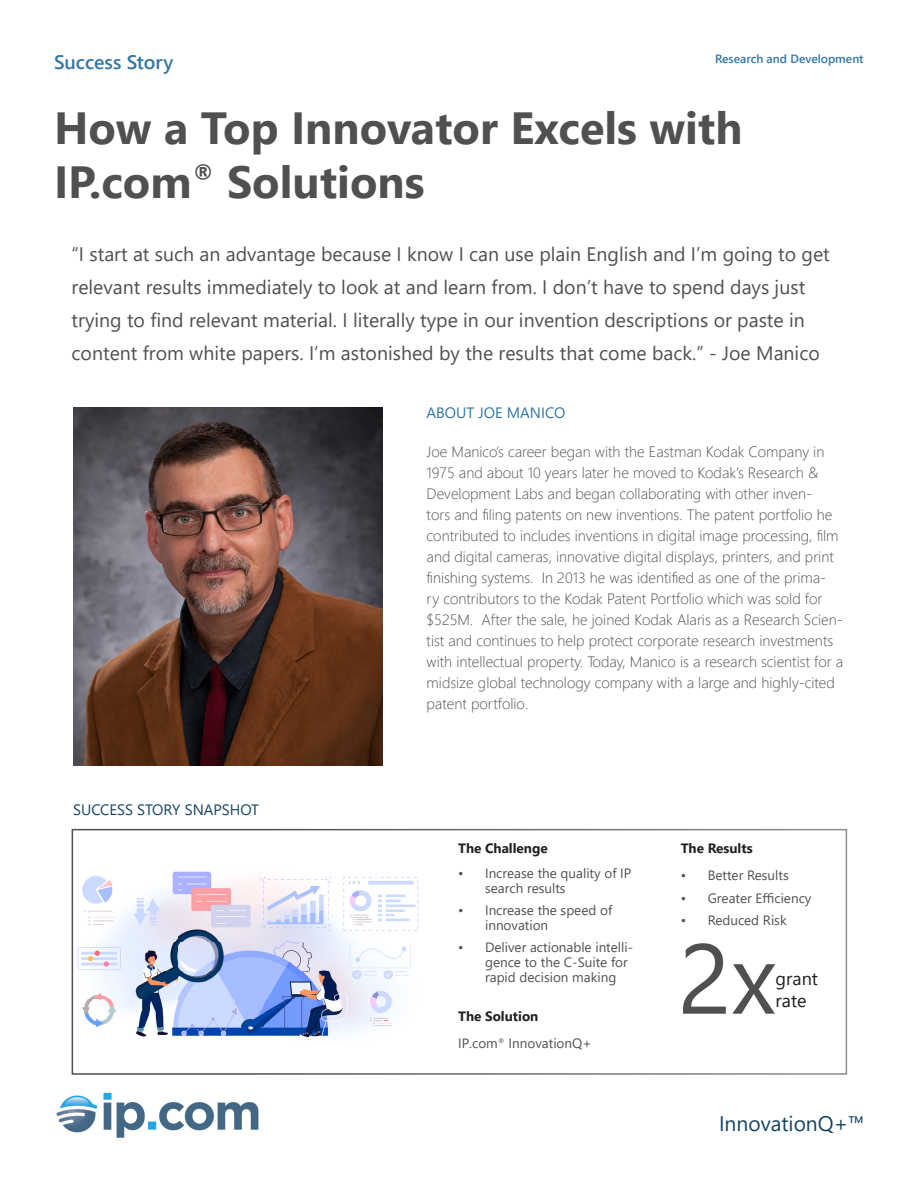
<style>
.page{position:relative;width:918px;height:1188px;background:#fff}
.page>*{position:absolute;margin:0;border:0;box-sizing:border-box;transform-origin:0 0}
.t1{font:99px "Segoe UI";color:#505052}
.Headline{font:700 45px "Segoe UI";color:#505052}
.t2{font:21px "Segoe UI";color:#144463}
.Headline-2{font:19.5px/33px "Segoe UI";color:#505052}
.t3{font:600 19.5px "Segoe UI";color:#3076a7}
.t4{font:18px/21.6px "Segoe UI";color:#231f20}
.t5{font:300 15px/21px "Segoe UI";color:#505052}
.t6{font:15px "Segoe UI";color:#144463}
.t7{font:15px "Segoe UI";color:#3076a7}
.t8{font:13.5px/15px "Segoe UI";color:#505052}
.t9{font:700 13.5px "Segoe UI";color:#231f20}
.t10{font:600 12px "Segoe UI";color:#3076a7}
</style>
<div class="page">
<div style="left:72px;top:829px;width:775px;height:246px;background:#fff;border:2px solid #505052"></div>
<img style="left:56px;top:1092px;width:203px;height:46px">
<img style="left:73px;top:407px;width:310px;height:359px">
<img style="left:77px;top:871px;width:342px;height:167px">
<p class="t3" style="left:54px;top:44px;width:121px">Success Story</p>
<p class="t10" style="left:715px;top:47px;width:150px">Research and Development</p>
<p class="Headline" style="left:54px;top:86px;width:690px">How a Top Innovator Excels with</p>
<p class="Headline" style="left:54px;top:140px;width:372px">IP.com<sup>®</sup> Solutions</p>
<p class="Headline-2" style="left:72px;top:236px;width:760px">“I start at such an advantage because I know I can use plain English and I’m going to get relevant results immediately to look at and learn from. I don’t have to spend days just trying to find relevant material. I literally type in our invention descriptions or paste in content from white papers. I’m astonished by the results that come back.” - Joe Manico</p>
<p class="t6" style="left:73px;top:795px;width:187px">SUCCESS STORY SNAPSHOT</p>
<p class="t7" style="left:427px;top:399px;width:140px">ABOUT JOE MANICO</p>
<p class="t5" style="left:427px;top:440px;width:418px">Joe Manico’s career began with the Eastman Kodak Company in 1975 and about 10 years later he moved to Kodak’s Research &amp; Development Labs and began collaborating with other inven-<br>tors and filing patents on new inventions. The patent portfolio he contributed to includes inventions in digital image processing, film and digital cameras, innovative digital displays, printers, and print finishing systems. In 2013 he was identified as one of the prima-<br>ry contributors to the Kodak Patent Portfolio which was sold for $525M. After the sale, he joined Kodak Alaris as a Research Scien&shy;tist and continues to help protect corporate research investments with intellectual property. Today, Manico is a research scientist for a midsize global technology company with a large and highly-cited patent portfolio.</p>
<p class="t9" style="left:458px;top:835px;width:91px">The Challenge</p>
<p class="t8" style="left:485px;top:865px;width:148px;text-indent:-27px">• Increase the quality of IP search results</p>
<p class="t8" style="left:485px;top:902px;width:129px;text-indent:-27px">• Increase the speed of innovation</p>
<p class="t8" style="left:485px;top:938px;width:150px;text-indent:-27px">• Deliver actionable intelli&shy;gence to the C-Suite for rapid decision making</p>
<p class="t9" style="left:458px;top:1003px;width:82px">The Solution</p>
<p class="t8" style="left:458px;top:1035px;width:135px">IP.com<sup>®</sup> InnovationQ+</p>
<p class="t9" style="left:681px;top:835px;width:73px">The Results</p>
<p class="t8" style="left:681px;top:866px;width:110px">• Better Results</p>
<p class="t8" style="left:681px;top:889px;width:132px">• Greater Efficiency</p>
<p class="t8" style="left:681px;top:912px;width:108px">• Reduced Risk</p>
<p class="t1" style="left:678px;top:885px;width:100px">2x</p>
<p class="t4" style="left:776px;top:966px;width:44px">grant rate</p>
<p class="t2" style="left:719px;top:1104px;width:147px">InnovationQ+™</p>
</div>
